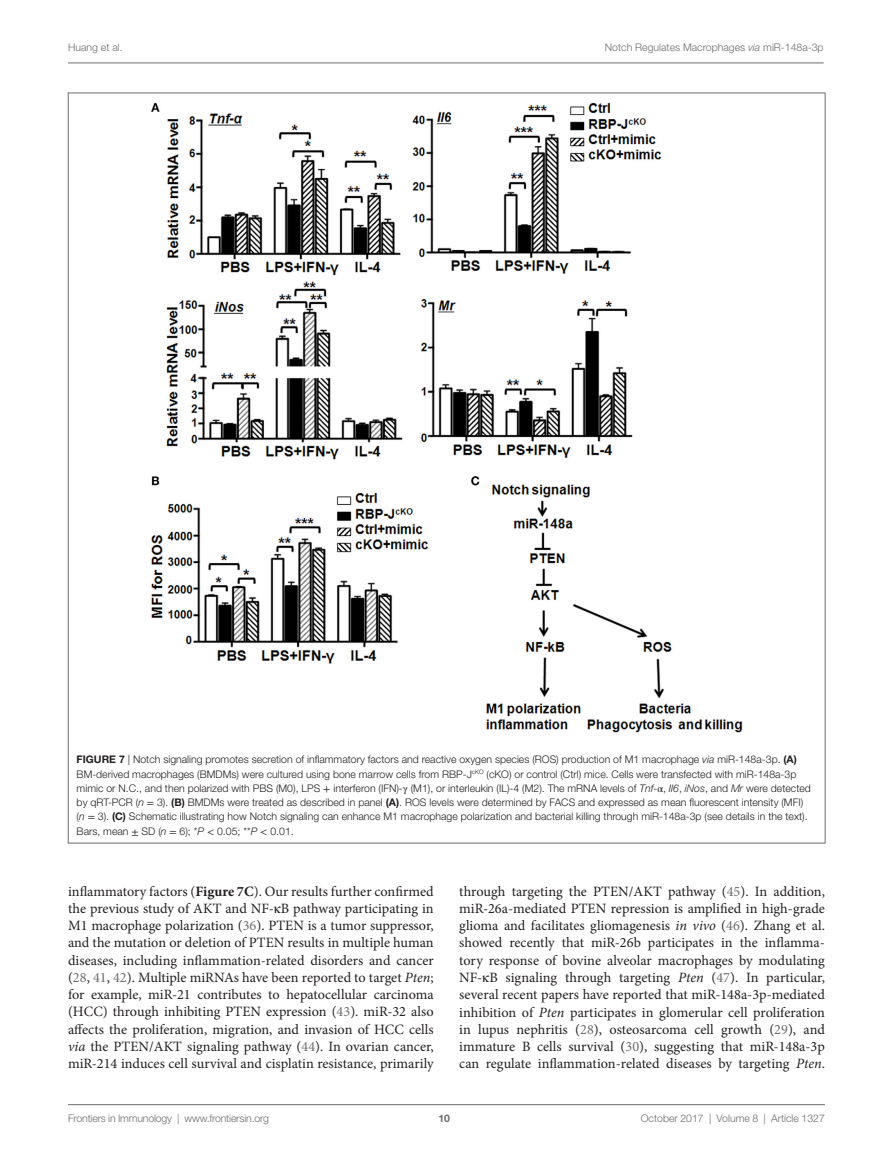
<style>
.page{position:relative;width:893px;height:1170px;background:#fff}
.page>*{position:absolute;margin:0;border:0;box-sizing:border-box;transform-origin:0 0}
.t1{font:14.25px/17.2px "Minion Pro";color:#231f20;text-align:justify}
.t2{font:300 10.5px/14.2px "Helvetica Neue LT Std";color:#231f20}
.t3{font:300 10.5px "Helvetica Neue LT Std";color:#6c6d70}
.t4{font:700 10.5px "Helvetica Neue LT Std";color:#6c6d70}
.s1{font-style:italic}
.s2{font-weight:700}
.s3{font-family:"STIX General";font-weight:400}
.s4{font-family:"STIX General"}
.s5{color:#6c6d70}
</style>
<div class="page">
<img style="left:150px;top:102px;width:593px;height:631px">
<hr style="left:68px;top:63px;width:756px;height:1px;background:#6c6d70">
<hr style="left:68px;top:1104px;width:757px;height:1px;background:#6c6d70">
<p class="t3" style="left:68px;top:41px;width:56px">Huang et al.</p>
<p class="t3" style="left:605px;top:41px;width:220px">Notch Regulates Macrophages <span class="s1">via</span> miR-148a-3p</p>
<p class="t2" style="left:77px;top:752px;width:736px"><span class="s2">FIGURE 7</span> | Notch signaling promotes secretion of inflammatory factors and reactive oxygen species (ROS) production of M1 macrophage <span class="s1">via</span> miR-148a-3p. <span class="s2">(A)<br></span>BM-derived macrophages (BMDMs) were cultured using bone marrow cells from RBP-J<sup>cKO</sup> (cKO) or control (Ctrl) mice. Cells were transfected with miR-148a-3p mimic or N.C., and then polarized with PBS (M0), LPS <span class="s3">+</span> interferon (IFN)-<span class="s3">γ</span> (M1), or interleukin (IL)-4 (M2). The mRNA levels of <span class="s1">Tnf-</span><span class="s3">α</span>, <span class="s1">Il6</span>, <span class="s1">iNos</span>, and <span class="s1">Mr</span> were detected by qRT-PCR (<span class="s1">n</span> <span class="s3">=</span> 3). <span class="s2">(B)</span> BMDMs were treated as described in panel <span class="s2">(A)</span>. ROS levels were determined by FACS and expressed as mean fluorescent intensity (MFI) (<span class="s1">n</span> <span class="s3">=</span> 3). <span class="s2">(C)</span> Schematic illustrating how Notch signaling can enhance M1 macrophage polarization and bacterial killing through miR-148a-3p (see details in the text).<br>Bars, mean <span class="s3">±</span> SD (<span class="s1">n</span> <span class="s3">=</span> 6); *<span class="s1">P</span> <span class="s3">&lt;</span> 0.05; **<span class="s1">P</span> <span class="s3">&lt;</span> 0.01.</p>
<p class="t1" style="left:68px;top:882px;width:367px">inflammatory factors (<span class="s2">Figure 7C</span>). Our results further confirmed the previous study of AKT and NF-<span class="s4">κ</span>B pathway participating in M1 macrophage polarization (<span class="s5">36</span>). PTEN is a tumor suppressor, and the mutation or deletion of PTEN results in multiple human diseases, including inflammation-related disorders and cancer (<span class="s5">28</span>, <span class="s5">41</span>, <span class="s5">42</span>). Multiple miRNAs have been reported to target <span class="s1">Pten</span>; for example, miR-21 contributes to hepatocellular carcinoma (HCC) through inhibiting PTEN expression (<span class="s5">43</span>). miR-32 also affects the proliferation, migration, and invasion of HCC cells <span class="s1">via</span> the PTEN/AKT signaling pathway (<span class="s5">44</span>). In ovarian cancer, miR-214 induces cell survival and cisplatin resistance, primarily</p>
<p class="t1" style="left:459px;top:882px;width:367px">through targeting the PTEN/AKT pathway (<span class="s5">45</span>). In addition, miR-26a-mediated PTEN repression is amplified in high-grade glioma and facilitates gliomagenesis <span class="s1">in vivo</span> (<span class="s5">46</span>). Zhang et al. showed recently that miR-26b participates in the inflamma&shy;tory response of bovine alveolar macrophages by modulating NF-<span class="s4">κ</span>B signaling through targeting <span class="s1">Pten</span> (<span class="s5">47</span>). In particular, several recent papers have reported that miR-148a-3p-mediated inhibition of <span class="s1">Pten</span> participates in glomerular cell proliferation in lupus nephritis (<span class="s5">28</span>), osteosarcoma cell growth (<span class="s5">29</span>), and immature B cells survival (<span class="s5">30</span>), suggesting that miR-148a-3p can regulate inflammation-related diseases by targeting <span class="s1">Pten</span>.</p>
<p class="t3" style="left:68px;top:1111px;width:203px">Frontiers in Immunology | www.frontiersin.org</p>
<p class="t3" style="left:641px;top:1111px;width:186px">October 2017 | Volume 8 | Article 1327</p>
<p class="t4" style="left:439px;top:1111px;width:13px">10</p>
</div>
